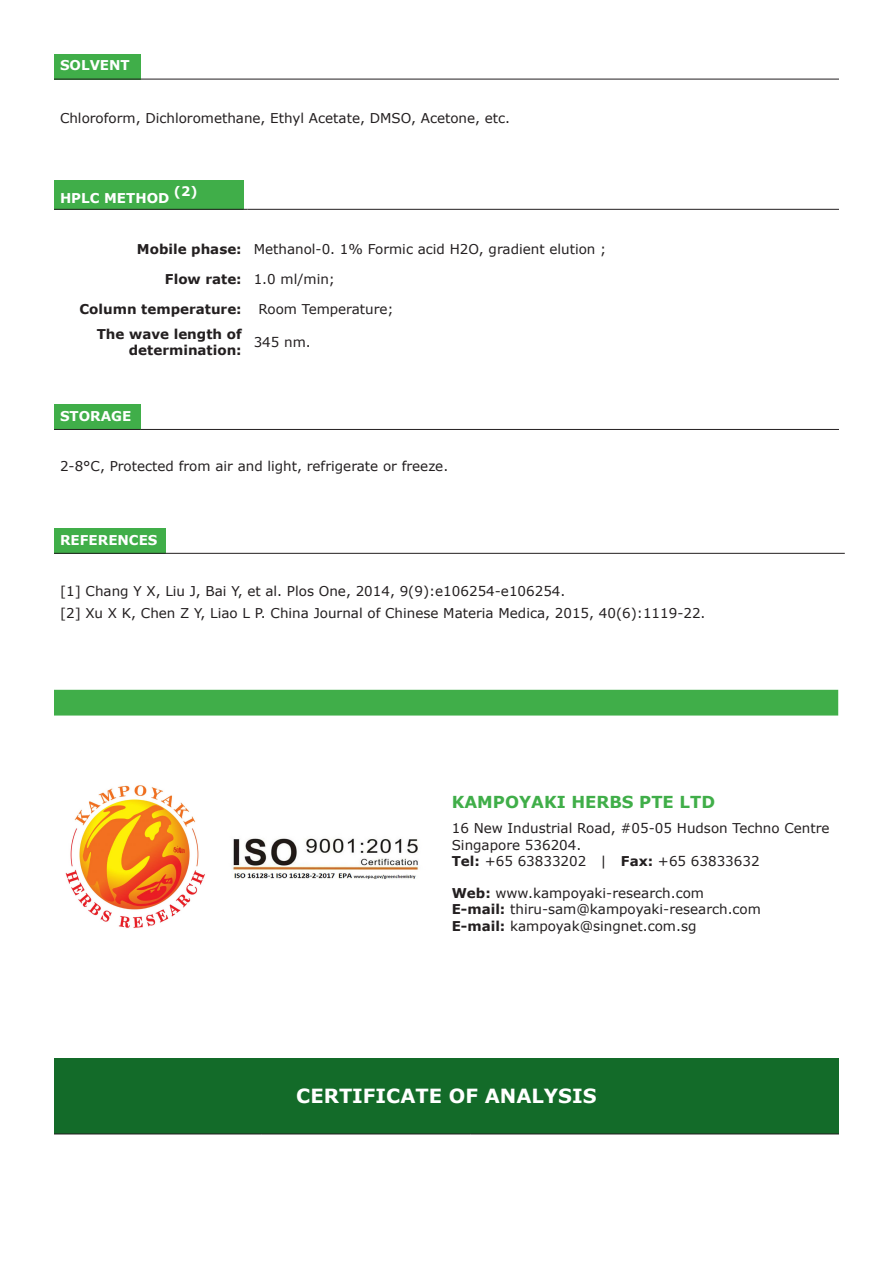
<style>
.page{position:relative;width:893px;height:1263px;background:#fff}
.page>*{position:absolute;margin:0;border:0;box-sizing:border-box;transform-origin:0 0}
.t1{font:700 19.5px "Verdana";color:#fff}
.t2{font:700 16.5px "Verdana";color:#40ae49}
.t3{font:13.5px "Verdana";color:#231f20}
.t4{font:700 13.5px/16.2px "Verdana";color:#231f20;text-align:right}
.t5{font:700 13.5px "Verdana";color:#fff}
.t6{font:700 13.05px "Verdana";color:#fff}
.s1{font-weight:700}
</style>
<div class="page">
<div style="left:54px;top:54px;width:86px;height:25px;background:#40ae49"></div>
<hr style="left:54px;top:79px;width:86px;height:1px;background:#231f20">
<hr style="left:140px;top:79px;width:699px;height:1px;background:#231f20">
<div style="left:54px;top:180px;width:189px;height:29px;background:#40ae49"></div>
<hr style="left:54px;top:209px;width:189px;height:1px;background:#231f20">
<hr style="left:248px;top:209px;width:591px;height:1px;background:#231f20">
<div style="left:54px;top:404px;width:86px;height:25px;background:#40ae49"></div>
<hr style="left:54px;top:429px;width:86px;height:1px;background:#231f20">
<hr style="left:140px;top:429px;width:699px;height:1px;background:#231f20">
<div style="left:54px;top:528px;width:112px;height:25px;background:#40ae49"></div>
<hr style="left:54px;top:553px;width:112px;height:1px;background:#231f20">
<hr style="left:166px;top:553px;width:679px;height:1px;background:#231f20">
<div style="left:54px;top:690px;width:784px;height:25px;background:#40ae49"></div>
<img style="left:65px;top:785px;width:140px;height:143px">
<img style="left:232px;top:838px;width:187px;height:41px">
<div style="left:54px;top:1058px;width:785px;height:76px;background:#136b29"></div>
<hr style="left:54px;top:1134px;width:208px;height:1px;background:#231f20">
<hr style="left:262px;top:1134px;width:208px;height:1px;background:#231f20">
<hr style="left:470px;top:1134px;width:369px;height:1px;background:#231f20">
<p class="t5" style="left:60px;top:57px;width:71px">SOLVENT</p>
<p class="t3" style="left:60px;top:109px;width:452px">Chloroform, Dichloromethane, Ethyl Acetate, DMSO, Acetone, etc.</p>
<p class="t5" style="left:60px;top:190px;width:111px">HPLC METHOD</p>
<p class="t6" style="left:174px;top:183px;width:25px">(2)</p>
<p class="t4" style="left:137px;top:241px;width:106px">Mobile phase:</p>
<p class="t3" style="left:254px;top:241px;width:354px">Methanol-0. 1% Formic acid H2O, gradient elution ;</p>
<p class="t4" style="left:165px;top:271px;width:78px">Flow rate:</p>
<p class="t3" style="left:254px;top:271px;width:83px">1.0 ml/min;</p>
<p class="t4" style="left:80px;top:301px;width:164px">Column temperature:</p>
<p class="t3" style="left:258px;top:300px;width:137px">Room Temperature;</p>
<p class="t4" style="left:97px;top:326px;width:146px">The wave length of determination:</p>
<p class="t3" style="left:254px;top:334px;width:59px">345 nm.</p>
<p class="t5" style="left:60px;top:407px;width:73px">STORAGE</p>
<p class="t3" style="left:60px;top:457px;width:390px">2-8°C, Protected from air and light, refrigerate or freeze.</p>
<p class="t5" style="left:60px;top:531px;width:99px">REFERENCES</p>
<p class="t3" style="left:60px;top:583px;width:507px">[1] Chang Y X, Liu J, Bai Y, et al. Plos One, 2014, 9(9):e106254-e106254.</p>
<p class="t3" style="left:60px;top:605px;width:647px">[2] Xu X K, Chen Z Y, Liao L P. China Journal of Chinese Materia Medica, 2015, 40(6):1119-22.</p>
<p class="t2" style="left:452px;top:791px;width:265px">KAMPOYAKI HERBS PTE LTD</p>
<p class="t3" style="left:452px;top:820px;width:379px">16 New Industrial Road, #05-05 Hudson Techno Centre</p>
<p class="t3" style="left:452px;top:836px;width:131px">Singapore 536204.</p>
<p class="t3" style="left:452px;top:852px;width:309px"><span class="s1">Tel:</span> +65 63833202 | <span class="s1">Fax:</span> +65 63833632</p>
<p class="t3" style="left:452px;top:885px;width:254px"><span class="s1">Web:</span> www.kampoyaki-research.com</p>
<p class="t3" style="left:452px;top:901px;width:311px"><span class="s1">E-mail:</span> thiru-sam@kampoyaki-research.com</p>
<p class="t3" style="left:452px;top:917px;width:246px"><span class="s1">E-mail:</span> kampoyak@singnet.com.sg</p>
<p class="t1" style="left:296px;top:1084px;width:302px">CERTIFICATE OF ANALYSIS</p>
</div>
